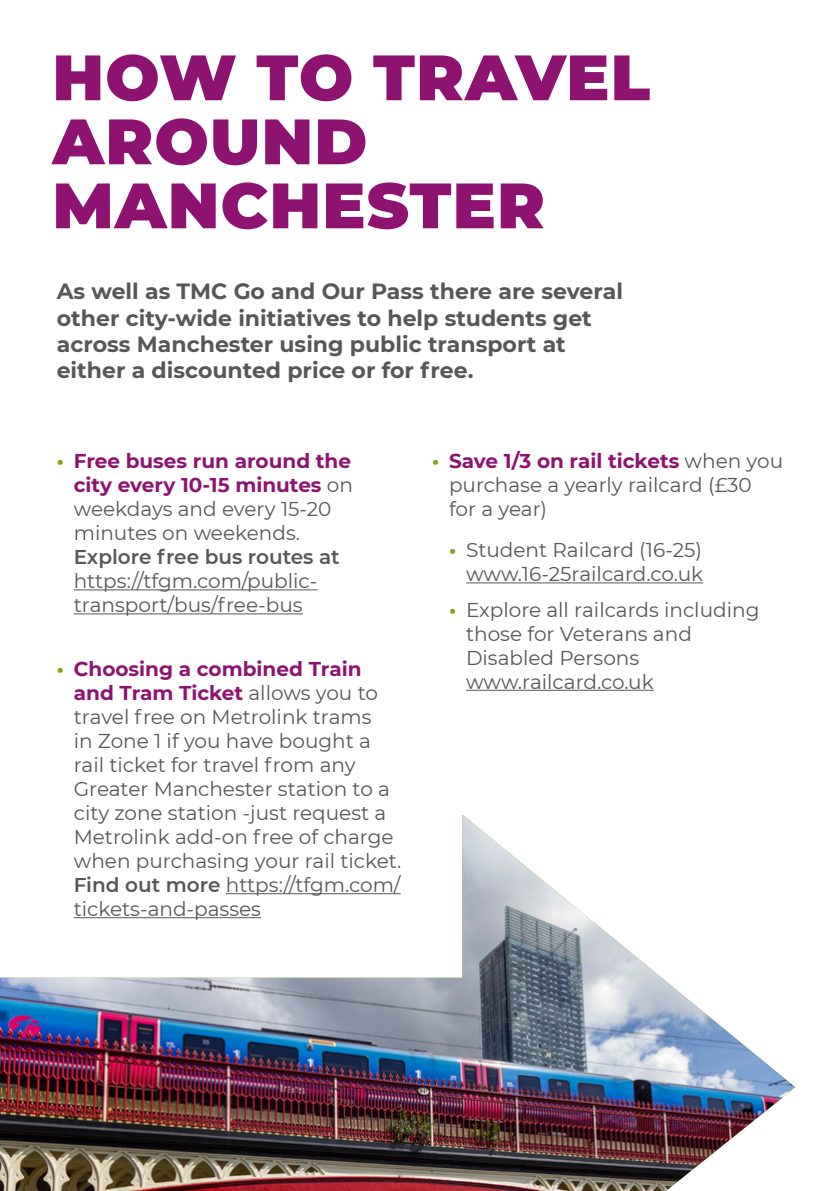
<style>
.page{position:relative;width:840px;height:1191px;background:#fff}
.page>*{position:absolute;margin:0;border:0;box-sizing:border-box;transform-origin:0 0}
.t1{font:900 64px/64px "Montserrat";letter-spacing:.02em;color:#8e1371}
.t2{font:700 22px/26.4px "Montserrat";color:#575756}
.t3{font:20px/24px "Montserrat";color:#575756}
.t4{font:700 20px/24px "Montserrat";color:#8e1371}
.t5{font:600 20px "Montserrat";color:#575756}
.s1{color:#80a51b}
.s2{font-weight:400;color:#575756}
.s3{font-weight:700;color:#80a51b}
.s4{font-weight:700;color:#8e1371}
.s5{font-weight:600}
</style>
<div class="page">
<hr style="left:74px;top:589px;width:243px;height:1px;background:#575756">
<hr style="left:74px;top:613px;width:228px;height:1px;background:#575756">
<hr style="left:466px;top:582px;width:236px;height:1px;background:#575756">
<hr style="left:466px;top:690px;width:187px;height:1px;background:#575756">
<img style="left:0;top:814px;width:794px;height:377px">
<h1 class="t1" style="left:52px;top:41px;width:599px">HOW TO TRAVEL<br>AROUND<br>MANCHESTER</h1>
<p class="t2" style="left:57px;top:277px;width:567px">As well as TMC Go and Our Pass there are several other city-wide initiatives to help students get across Manchester using public transport at either a discounted price or for free.</p>
<p class="t4" style="left:74px;top:448px;width:280px;text-indent:-17px"><span class="s1">•</span> Free buses run around the city every 10-15 minutes <span class="s2">on weekdays and every 15-20 minutes on weekends.</span></p>
<p class="t5" style="left:74px;top:543px;width:267px">Explore free bus routes at</p>
<p class="t3" style="left:74px;top:568px;width:245px">https://tfgm.com/public&shy;transport/bus/free-bus</p>
<p class="t3" style="left:74px;top:656px;width:329px;text-indent:-17px"><span class="s3">•</span> <span class="s4">Choosing a combined Train and Tram Ticket</span> allows you to travel free on Metrolink trams<br>in Zone 1 if you have bought a rail ticket for travel from any<br>Greater Manchester station to a city zone station -just request a<br>Metrolink add-on free of charge when purchasing your rail ticket.<br><span class="s5">Find out more</span> https://tfgm.com/ tickets-and-passes</p>
<p class="t3" style="left:449px;top:448px;width:335px;text-indent:-17px"><span class="s3">•</span> <span class="s4">Save 1/3 on rail tickets</span> when you purchase a yearly railcard (£30 for a year)</p>
<p class="t3" style="left:449px;top:537px;width:255px;text-align:right"><span class="s3">•</span> Student Railcard (16-25) www.16-25railcard.co.uk</p>
<p class="t3" style="left:466px;top:597px;width:295px;text-indent:-17px"><span class="s3">•</span> Explore all railcards including those for Veterans and<br>Disabled Persons www.railcard.co.uk</p>
</div>
